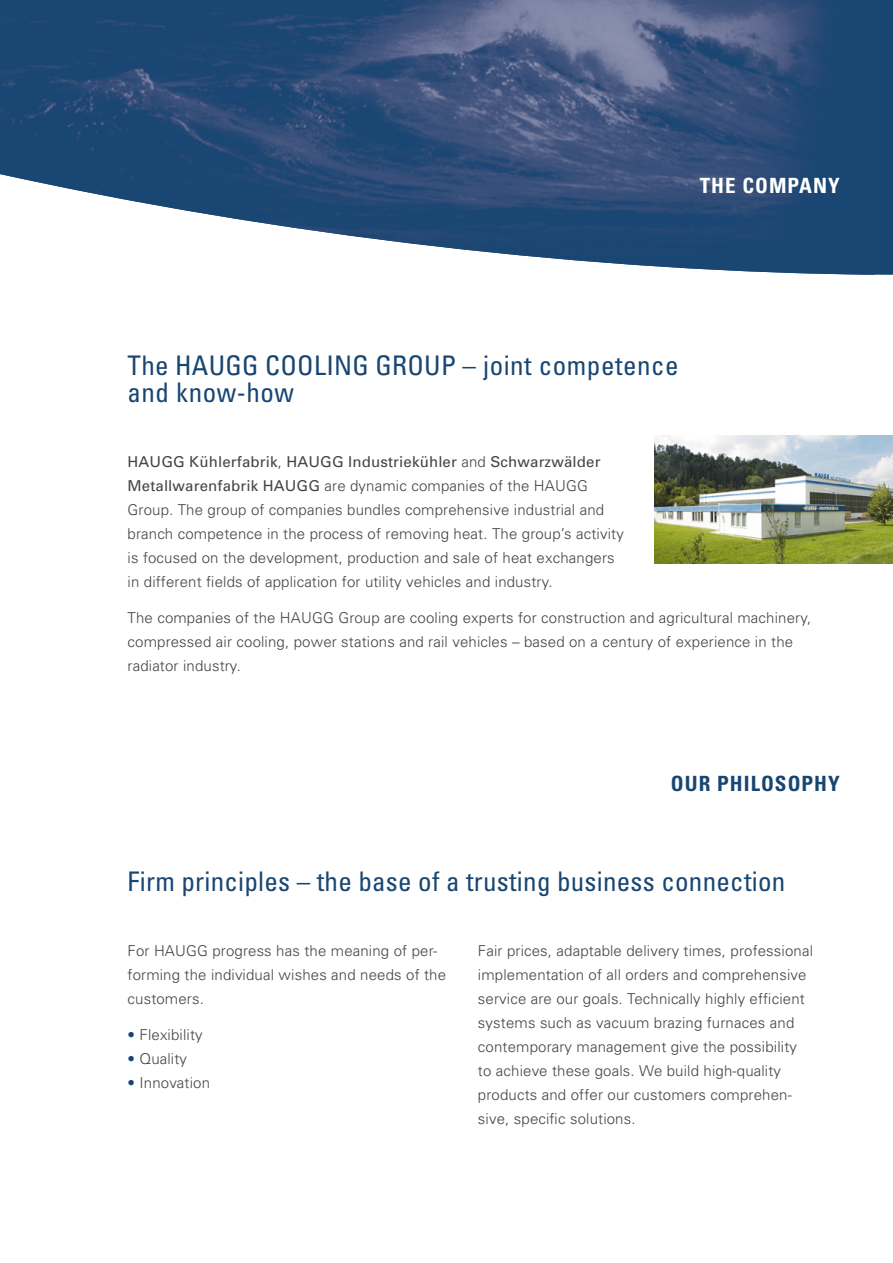
<style>
.page{position:relative;width:893px;height:1263px;background:#fff}
.page>*{position:absolute;margin:0;border:0;box-sizing:border-box;transform-origin:0 0}
.t1{font:condensed 27px "Univers";letter-spacing:.01em;color:#184672}
.t2{font:700 condensed 21px "Univers";letter-spacing:.05em;color:#184672}
.t3{font:700 condensed 21px "Univers";letter-spacing:.05em;color:#fff}
.t4{font:300 15px/24px "Univers";letter-spacing:.01em;color:#454347}
.s1{font-weight:400}
.s2{color:#184672}
</style>
<div class="page">
<div style="left:875px;top:0;width:18px;height:275px;background:#184672"></div>
<img style="left:0;top:0;width:875px;height:275px">
<img style="left:655px;top:435px;width:238px;height:128px">
<h2 class="t3" style="left:700px;top:173px;width:142px">THE COMPANY</h2>
<h1 class="t1" style="left:128px;top:348px;width:64px">The HAU</h1>
<h1 class="t1" style="left:225px;top:348px;width:55px">GG COOLIN</h1>
<h1 class="t1" style="left:352px;top:348px;width:56px">G GROU</h1>
<h1 class="t1" style="left:441px;top:348px;width:239px">P – joint competence</h1>
<h1 class="t1" style="left:128px;top:375px;width:168px">and know-how</h1>
<p class="t4" style="left:128px;top:449px;width:498px"><span class="s1">HAUGG Kühlerfabrik</span>, <span class="s1">HAUGG Industriekühler</span> and <span class="s1">Schwarzwälder Metallwarenfabrik HAUGG</span> are dynamic companies of the HAUGG Group. The group of companies bundles comprehensive industrial and branch competence in the process of removing heat. The group’s activity is focused on the development, production and sale of heat exchangers in different fields of application for utility vehicles and industry.</p>
<p class="t4" style="left:128px;top:605px;width:685px">The companies of the HAUGG Group are cooling experts for construction and agricultural machinery, compressed air cooling, power stations and rail vehicles – based on a century of experience in the radiator industry.</p>
<h2 class="t2" style="left:671px;top:771px;width:170px">OUR PHILOSOPHY</h2>
<h1 class="t1" style="left:128px;top:864px;width:659px">Firm principles – the base of a trusting business connection</h1>
<p class="t4" style="left:128px;top:938px;width:320px">For HAUGG progress has the meaning of per&shy;forming the individual wishes and needs of the customers.</p>
<p class="t4" style="left:128px;top:1022px;width:77px"><span class="s2">•</span> Flexibility</p>
<p class="t4" style="left:128px;top:1046px;width:61px"><span class="s2">•</span> Quality</p>
<p class="t4" style="left:128px;top:1070px;width:84px"><span class="s2">•</span> Innovation</p>
<p class="t4" style="left:478px;top:938px;width:337px">Fair prices, adaptable delivery times, professional implementation of all orders and comprehensive service are our goals. Technically highly efficient systems such as vacuum brazing furnaces and contemporary management give the possibility to achieve these goals. We build high-quality products and offer our customers comprehen&shy;sive, specific solutions.</p>
</div>
